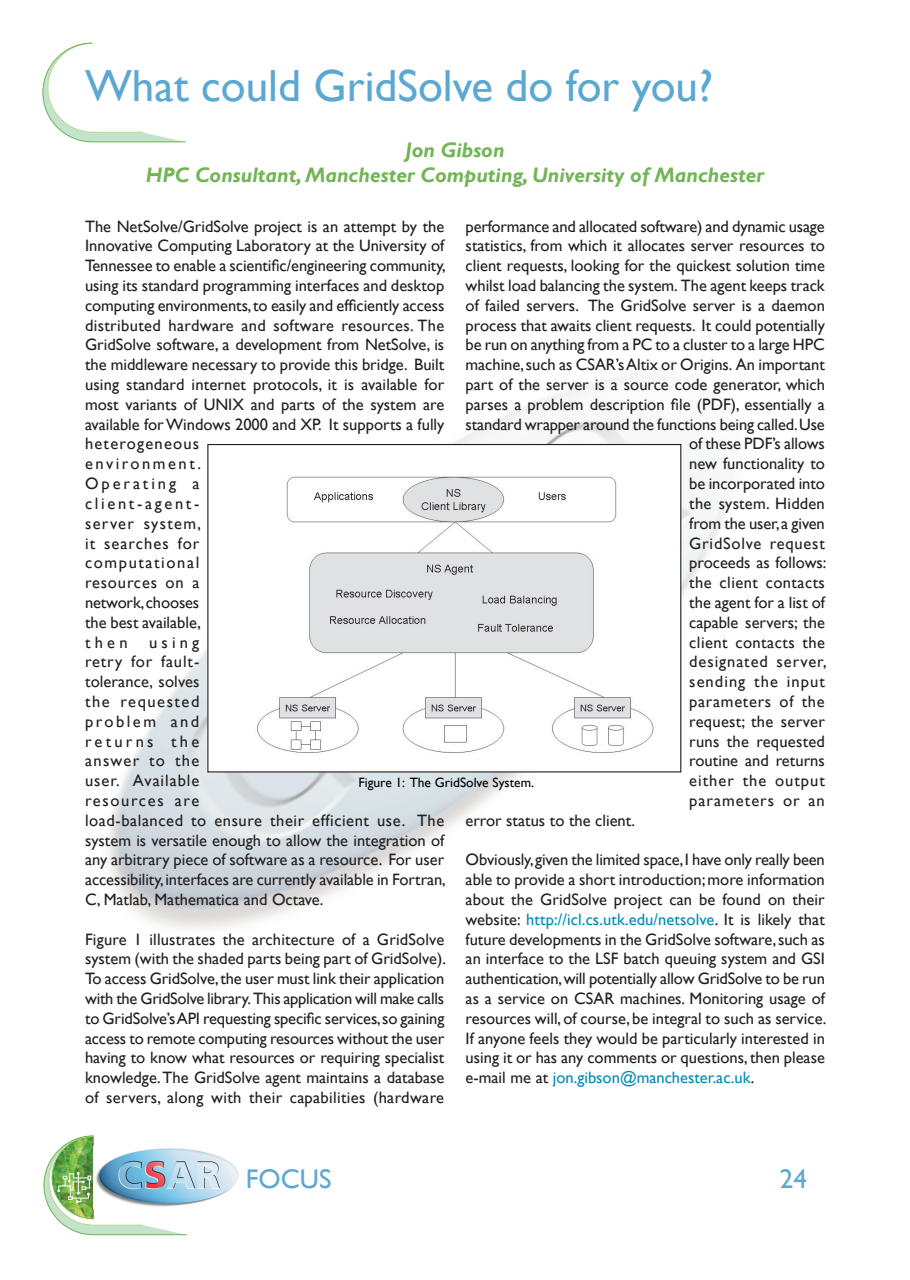
<style>
.page{position:relative;width:910px;height:1280px;background:#fff}
.page>*{position:absolute;margin:0;border:0;box-sizing:border-box;transform-origin:0 0}
.t1{font:45px "Gill Sans";color:#5ba8d2}
.t2{font:27px "Gill Sans";color:#5ba8d2}
.t3{font:italic 700 21px/25.2px "Gill Sans";color:#72b456;text-align:center}
.t4{font:16.5px/19.8px "Gill Sans";color:#231f20}
.t5{font:16.5px "Gill Sans";letter-spacing:.025em;color:#231f20}
.t6{font:16.5px "Gill Sans";letter-spacing:.06em;color:#231f20}
.t7{font:16.5px "Gill Sans";letter-spacing:.055em;color:#231f20}
.t8{font:16.5px "Gill Sans";letter-spacing:.045em;color:#231f20}
.t9{font:16.5px "Gill Sans";letter-spacing:.065em;color:#231f20}
.t10{font:16.5px "Gill Sans";letter-spacing:.04em;color:#231f20}
.t11{font:13.5px "Gill Sans";color:#000}
.s1{color:#008bb6}
</style>
<div class="page">
<svg style="left:43px;top:1135px;width:144px;height:100px"></svg>
<svg style="left:43px;top:43px;width:143px;height:100px"></svg>
<img style="left:108px;top:376px;width:620px;height:553px">
<img style="left:94px;top:1147px;width:145px;height:61px">
<img style="left:209px;top:446px;width:470px;height:324px">
<div style="left:207px;top:444px;width:474px;height:328px;border:1px solid #231f20"></div>
<h1 class="t1" style="left:85px;top:60px;width:629px">What could GridSolve do for you?</h1>
<p class="t3" style="left:146px;top:138px;width:620px">Jon Gibson<br>HPC Consultant, Manchester Computing, University of Manchester</p>
<p class="t4" style="left:85px;top:217px;width:362px">The NetSolve/GridSolve project is an attempt by the Innovative Computing Laboratory at the University of Tennessee to enable a scientific/engineering community, using its standard programming interfaces and desktop computing environments, to easily and efficiently access distributed hardware and software resources. The GridSolve software, a development from NetSolve, is the middleware necessary to provide this bridge. Built using standard internet protocols, it is available for most variants of UNIX and parts of the system are available for Windows 2000 and XP. It supports a fully heterogeneous<br>environment.<br>Operating a<br>client-agent-<br>server system,<br>it searches for<br>computational<br>resources on a<br>network, chooses<br>the best available,<br>then</p>
<p class="t4" style="left:466px;top:217px;width:361px">performance and allocated software) and dynamic usage</p>
<p class="t4" style="left:466px;top:236px;width:361px">statistics, from which it allocates server resources to</p>
<p class="t4" style="left:466px;top:256px;width:361px">client requests, looking for the quickest solution time</p>
<p class="t4" style="left:466px;top:276px;width:361px">whilst load balancing the system. The agent keeps track</p>
<p class="t4" style="left:466px;top:296px;width:361px">of failed servers. The GridSolve server is a daemon</p>
<p class="t4" style="left:466px;top:316px;width:361px">process that awaits client requests. It could potentially</p>
<p class="t4" style="left:466px;top:335px;width:361px">be run on anything from a PC to a cluster to a large HPC</p>
<p class="t4" style="left:466px;top:355px;width:361px">machine, such as CSAR’s Altix or Origins. An important</p>
<p class="t4" style="left:466px;top:375px;width:361px">part of the server is a source code generator, which</p>
<p class="t4" style="left:466px;top:395px;width:361px">parses a problem description file (PDF), essentially a</p>
<p class="t4" style="left:466px;top:415px;width:361px">standard wrapper around the functions being called. Use</p>
<p class="t4" style="left:689px;top:434px;width:137px">of these PDF’s allows</p>
<p class="t4" style="left:689px;top:454px;width:137px">new functionality to</p>
<p class="t4" style="left:689px;top:474px;width:137px">be incorporated into</p>
<p class="t4" style="left:689px;top:494px;width:137px">the system. Hidden</p>
<p class="t4" style="left:689px;top:514px;width:137px">from the user, a given</p>
<p class="t8" style="left:689px;top:533px;width:137px">GridSolve request</p>
<p class="t4" style="left:689px;top:553px;width:139px">proceeds as follows:</p>
<p class="t5" style="left:689px;top:573px;width:137px">the client contacts</p>
<p class="t4" style="left:689px;top:593px;width:137px">the agent for a list of</p>
<p class="t4" style="left:689px;top:613px;width:137px">capable servers; the</p>
<p class="t5" style="left:689px;top:632px;width:137px">client contacts the</p>
<p class="t7" style="left:689px;top:652px;width:139px">designated server,</p>
<p class="t9" style="left:689px;top:672px;width:137px">sending the input</p>
<p class="t10" style="left:689px;top:692px;width:137px">parameters of the</p>
<p class="t4" style="left:689px;top:712px;width:137px">request; the server</p>
<p class="t4" style="left:689px;top:731px;width:137px">runs the requested</p>
<p class="t4" style="left:689px;top:751px;width:137px">routine and returns</p>
<p class="t6" style="left:689px;top:771px;width:137px">either the output</p>
<p class="t6" style="left:689px;top:791px;width:137px">parameters or an</p>
<p class="t4" style="left:466px;top:811px;width:171px">error status to the client.</p>
<p class="t4" style="left:466px;top:850px;width:362px;text-align:justify">Obviously, given the limited space, I have only really been able to provide a short introduction; more information about the GridSolve project can be found on their website: <span class="s1">http://icl.cs.utk.edu/netsolve</span>. It is likely that future developments in the GridSolve software, such as an interface to the LSF batch queuing system and GSI authentication, will potentially allow GridSolve to be run as a service on CSAR machines. Monitoring usage of resources will, of course, be integral to such as service.<br>If anyone feels they would be particularly interested in using it or has any comments or questions, then please e-mail me at <span class="s1">jon.gibson@manchester.ac.uk</span>.</p>
<p class="t4" style="left:85px;top:632px;width:362px;text-indent:64px">using<br>retry for fault-<br>tolerance, solves<br>the requested<br>problem and<br>returns the<br>answer to the<br>user. Available<br>resources are<br>load-balanced to ensure their efficient use. The system is versatile enough to allow the integration of any arbitrary piece of software as a resource. For user accessibility, interfaces are currently available in Fortran,<br>C, Matlab, Mathematica and Octave.</p>
<p class="t4" style="left:85px;top:929px;width:362px;text-align:justify">Figure 1 illustrates the architecture of a GridSolve system (with the shaded parts being part of GridSolve).<br>To access GridSolve, the user must link their application with the GridSolve library. This application will make calls to GridSolve’s API requesting specific services, so gaining access to remote computing resources without the user having to know what resources or requiring specialist knowledge. The GridSolve agent maintains a database of servers, along with their capabilities (hardware</p>
<p class="t11" style="left:358px;top:774px;width:177px">Figure 1: The GridSolve System.</p>
<h2 class="t2" style="left:246px;top:1164px;width:87px">FOCUS</h2>
<h2 class="t2" style="left:780px;top:1164px;width:28px">24</h2>
</div>
